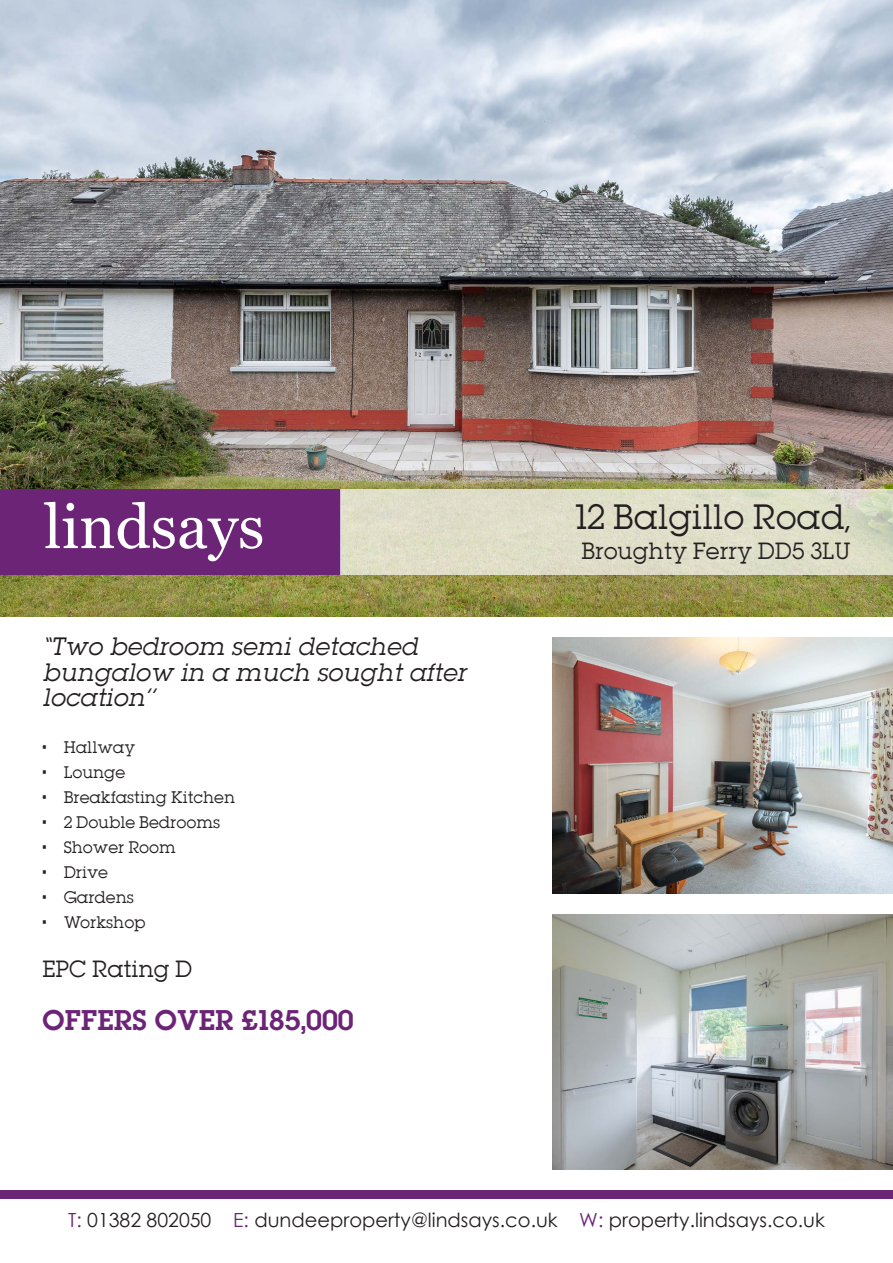
<style>
.page{position:relative;width:893px;height:1263px;background:#fff}
.page>*{position:absolute;margin:0;border:0;box-sizing:border-box;transform-origin:0 0}
.t1{font:31.5px "Lubalin";color:#231f20}
.t2{font:25.5px "Lubalin Demi";color:#6c2476}
.t3{font:italic 22.5px/25.5px "Lubalin";color:#231f20}
.t4{font:21px "Lubalin";color:#231f20}
.t5{font:19.5px "Century Gothic";color:#231f20}
.t6{font:15px "Lubalin";color:#231f20}
.s1{color:#6c2476}
</style>
<div class="page">
<img style="left:0;top:0;width:893px;height:617px">
<img style="left:553px;top:638px;width:340px;height:255px">
<img style="left:553px;top:914px;width:340px;height:255px">
<div style="left:0;top:489px;width:340px;height:85px;background:#6c2476"></div>
<svg style="left:44px;top:502px;width:218px;height:59px"></svg>
<div style="left:0;top:1191px;width:893px;height:8px;background:#6c2476"></div>
<div style="left:340px;top:489px;width:553px;height:85px;background:#dfdec8"></div>
<h3 class="t3" style="left:43px;top:634px;width:425px">“Two bedroom semi detached bungalow in a much sought after location’’</h3>
<p class="t6" style="left:43px;top:737px;width:94px">• Hallway</p>
<p class="t6" style="left:43px;top:762px;width:84px">• Lounge</p>
<p class="t6" style="left:43px;top:787px;width:194px">• Breakfasting Kitchen</p>
<p class="t6" style="left:43px;top:812px;width:179px">• 2 Double Bedrooms</p>
<p class="t6" style="left:43px;top:837px;width:135px">• Shower Room</p>
<p class="t6" style="left:43px;top:862px;width:67px">• Drive</p>
<p class="t6" style="left:43px;top:887px;width:93px">• Gardens</p>
<p class="t6" style="left:43px;top:912px;width:105px">• Workshop</p>
<h3 class="t4" style="left:43px;top:955px;width:151px">EPC Rating D</h3>
<h2 class="t2" style="left:43px;top:1002px;width:313px">OFFERS OVER £185,000</h2>
<h1 class="t1" style="left:575px;top:496px;width:277px">12 Balgillo Road,</h1>
<h3 class="t4" style="left:581px;top:536px;width:270px">Broughty Ferry DD5 3LU</h3>
<h3 class="t5" style="left:68px;top:1206px;width:758px"><span class="s1">T:</span> 01382 802050 <span class="s1">E:</span> dundeeproperty@lindsays.co.uk <span class="s1">W:</span> property.lindsays.co.uk</h3>
</div>
